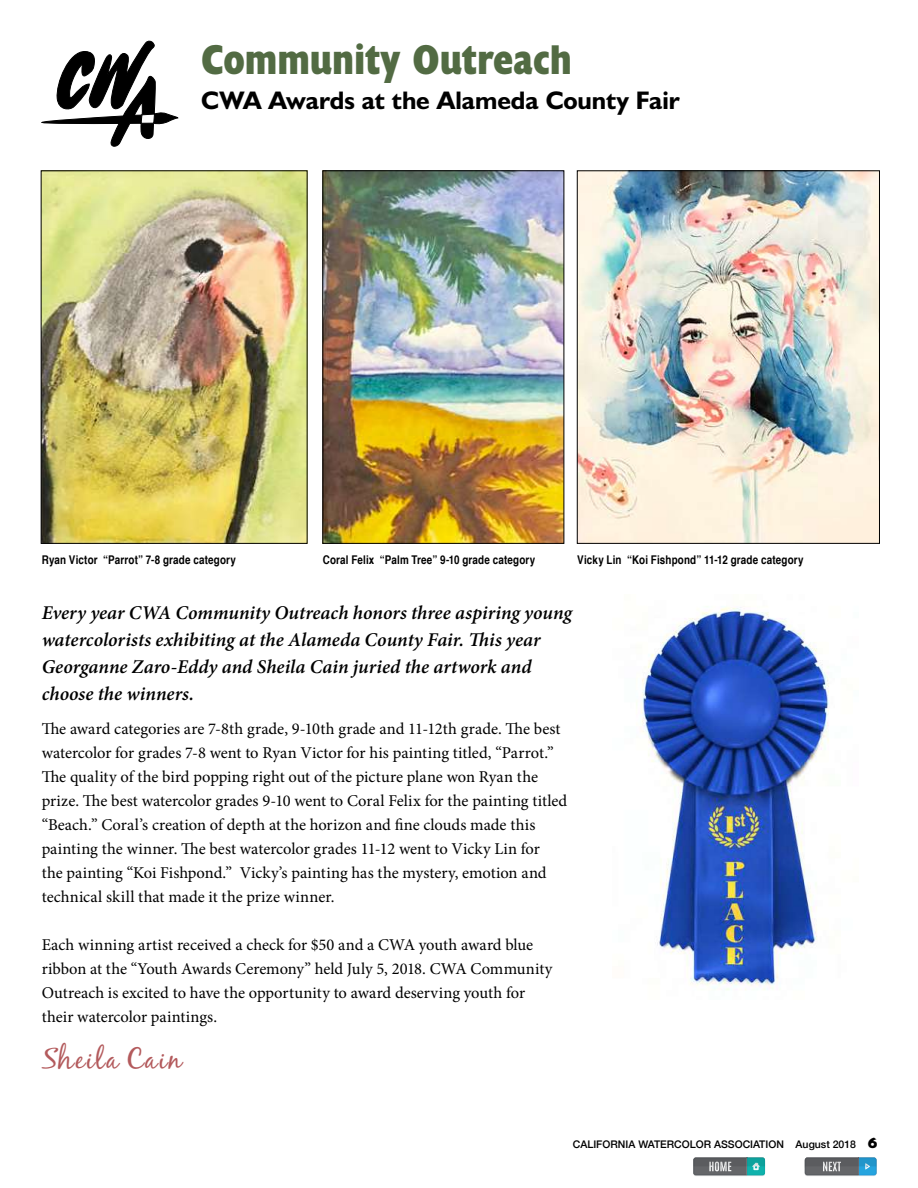
<style>
.page{position:relative;width:918px;height:1188px;background:#fff}
.page>*{position:absolute;margin:0;border:0;box-sizing:border-box;transform-origin:0 0}
.t1{font:700 condensed 42px "Humanist 521 BT Xtra";color:#526b43}
.t2{font:28.5px "Black Jack";letter-spacing:.065em;color:#b35a5c}
.t3{font:700 25.5px "Humanist 521 BT";color:#000}
.t4{font:italic 600 19.5px/27px "Minion Pro";color:#000}
.t5{font:16.5px/24px "Minion Pro";color:#000}
.t6{font:700 condensed 12px "Helvetica";letter-spacing:.015em;color:#000}
.t7{font:500 10.5px "Helvetica Neue";color:#000}
.s1{font-family:"Humanist 521 BT";font-weight:800;font-size:15px}
</style>
<div class="page">
<img style="left:636px;top:606px;width:193px;height:384px">
<svg style="left:693px;top:1157px;width:72px;height:19px"></svg>
<svg style="left:805px;top:1157px;width:71px;height:19px"></svg>
<svg style="left:41px;top:40px;width:137px;height:107px"></svg>
<img style="left:43px;top:172px;width:263px;height:370px">
<div style="left:41px;top:170px;width:267px;height:374px;border:1px solid #000"></div>
<img style="left:324px;top:172px;width:238px;height:370px">
<div style="left:322px;top:170px;width:242px;height:374px;border:1px solid #000"></div>
<img style="left:579px;top:172px;width:299px;height:370px">
<div style="left:577px;top:170px;width:303px;height:374px;border:1px solid #000"></div>
<h1 class="t1" style="left:201px;top:34px;width:372px">Community Outreach</h1>
<h3 class="t3" style="left:201px;top:84px;width:480px">CWA Awards at the Alameda County Fair</h3>
<p class="t6" style="left:42px;top:552px;width:196px">Ryan Victor “Parrot” 7-8 grade category</p>
<p class="t6" style="left:323px;top:552px;width:214px">Coral Felix “Palm Tree” 9-10 grade category</p>
<p class="t6" style="left:577px;top:552px;width:228px">Vicky Lin “Koi Fishpond” 11-12 grade category</p>
<p class="t4" style="left:42px;top:599px;width:532px">Every year CWA Community Outreach honors three aspiring young watercolorists exhibiting at the Alameda County Fair. This year Georganne Zaro-Eddy and Sheila Cain juried the artwork and choose the winners.</p>
<p class="t5" style="left:42px;top:717px;width:527px">The award categories are 7-8th grade, 9-10th grade and 11-12th grade. The best watercolor for grades 7-8 went to Ryan Victor for his painting titled, “Parrot.” The quality of the bird popping right out of the picture plane won Ryan the prize. The best watercolor grades 9-10 went to Coral Felix for the painting titled “Beach.” Coral’s creation of depth at the horizon and fine clouds made this painting the winner. The best watercolor grades 11-12 went to Vicky Lin for<br>the painting “Koi Fishpond.” Vicky’s painting has the mystery, emotion and technical skill that made it the prize winner.</p>
<p class="t5" style="left:42px;top:933px;width:512px">Each winning artist received a check for $50 and a CWA youth award blue ribbon at the “Youth Awards Ceremony” held July 5, 2018. CWA Community Outreach is excited to have the opportunity to award deserving youth for their watercolor paintings.</p>
<h2 class="t2" style="left:42px;top:1042px;width:141px">Sheila Cain</h2>
<p class="t7" style="left:573px;top:1135px;width:306px">CALIFORNIA WATERCOLOR ASSOCIATION August 2018 <span class="s1">6</span></p>
</div>
